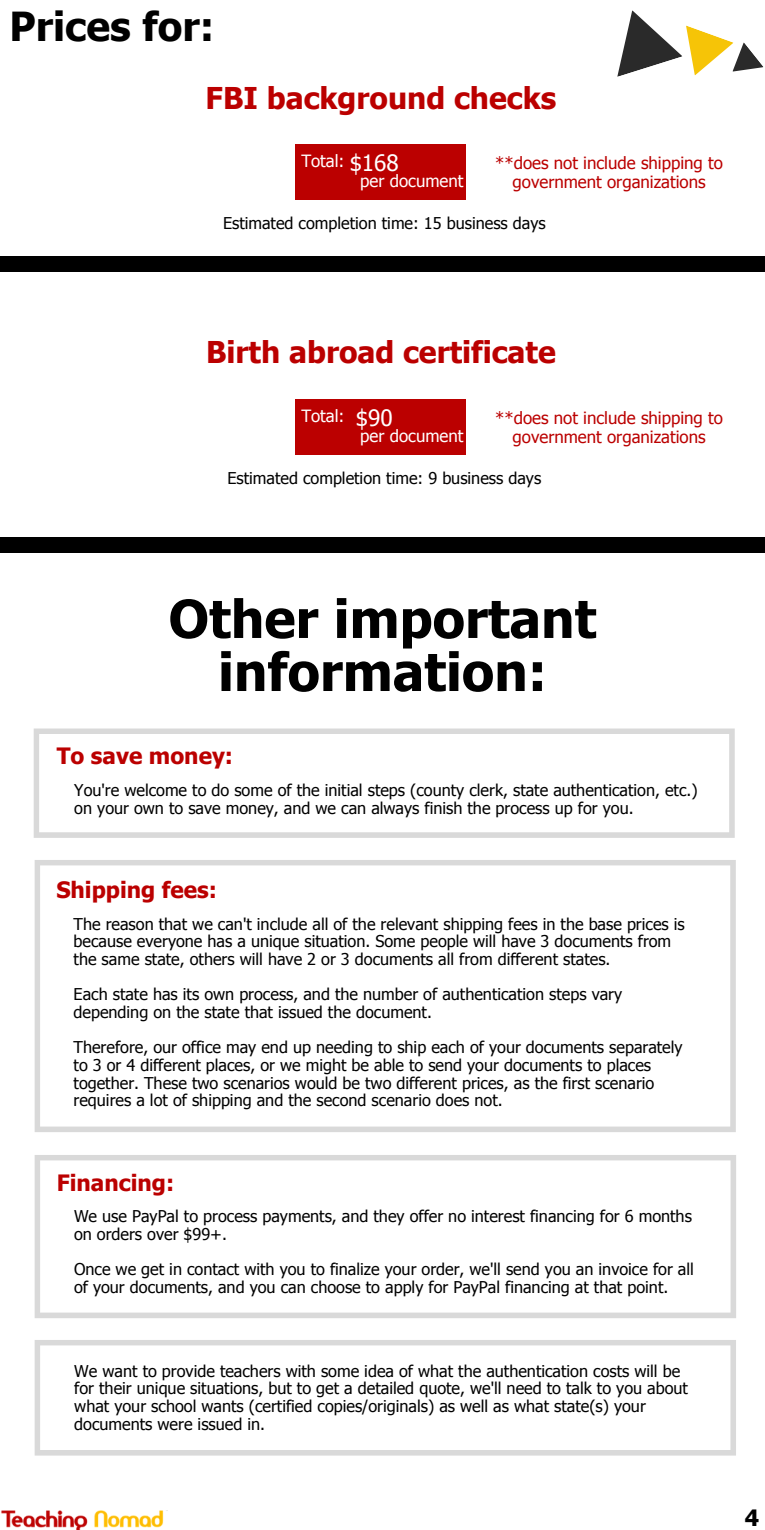
<style>
.page{position:relative;width:765px;height:1530px;background:#fff}
.page>*{position:absolute;margin:0;border:0;box-sizing:border-box;transform-origin:0 0}
.t1{font:700 52.5px/53px "Tahoma";color:#000;text-align:center}
.t2{font:700 40px "Tahoma";color:#000}
.t3{font:700 30px "Tahoma";color:#b00}
.t4{font:700 22.5px "Tahoma";color:#b00}
.t5{font:700 22.5px "Tahoma";color:#000}
.t6{font:16.88px/19.1px "Tahoma";color:#b00;text-align:center}
.t7{font:16.88px/20.1px "Tahoma";color:#fff}
.t8{font:16.25px/17.6px "Tahoma";color:#000}
.s1{font-size:22.5px}
</style>
<div class="page">
<div style="left:0;top:538px;width:765px;height:15px;background:#000"></div>
<div style="left:296px;top:144px;width:170px;height:56px;background:#b00"></div>
<svg style="left:35px;top:860px;width:701px;height:272px"></svg>
<svg style="left:35px;top:1155px;width:701px;height:163px"></svg>
<svg style="left:34px;top:729px;width:701px;height:109px"></svg>
<svg style="left:35px;top:1340px;width:701px;height:116px"></svg>
<img style="left:1px;top:1511px;width:163px;height:19px">
<svg style="left:617px;top:10px;width:147px;height:67px"></svg>
<div style="left:0;top:257px;width:765px;height:15px;background:#000"></div>
<div style="left:296px;top:399px;width:170px;height:56px;background:#b00"></div>
<h2 class="t2" style="left:10px;top:1px;width:206px">Prices for:</h2>
<h3 class="t3" style="left:206px;top:79px;width:352px">FBI background checks</h3>
<p class="t7" style="left:360px;top:151px;width:105px;text-indent:-59px">Total: <span class="s1">$168<br></span>per document</p>
<p class="t8" style="left:223px;top:214px;width:324px">Estimated completion time: 15 business days</p>
<p class="t6" style="left:495px;top:153px;width:229px">**does not include shipping to government organizations</p>
<h3 class="t3" style="left:206px;top:333px;width:351px">Birth abroad certificate</h3>
<p class="t7" style="left:360px;top:406px;width:105px;text-indent:-59px">Total: <span class="s1">$90<br></span>per document</p>
<p class="t8" style="left:227px;top:469px;width:315px">Estimated completion time: 9 business days</p>
<p class="t6" style="left:495px;top:408px;width:229px">**does not include shipping to government organizations</p>
<h1 class="t1" style="left:169px;top:591px;width:429px">Other important information:</h1>
<h3 class="t4" style="left:57px;top:741px;width:178px">To save money:</h3>
<p class="t8" style="left:74px;top:781px;width:625px">You're welcome to do some of the initial steps (county clerk, state authentication, etc.) on your own to save money, and we can always finish the process up for you.</p>
<h3 class="t4" style="left:56px;top:876px;width:162px">Shipping fees:</h3>
<p class="t8" style="left:74px;top:914px;width:613px">The reason that we can't include all of the relevant shipping fees in the base prices is because everyone has a unique situation. Some people will have 3 documents from the same state, others will have 2 or 3 documents all from different states.</p>
<p class="t8" style="left:74px;top:985px;width:550px">Each state has its own process, and the number of authentication steps vary depending on the state that issued the document.</p>
<p class="t8" style="left:74px;top:1038px;width:611px">Therefore, our office may end up needing to ship each of your documents separately to 3 or 4 different places, or we might be able to send your documents to places together. These two scenarios would be two different prices, as the first scenario requires a lot of shipping and the second scenario does not.</p>
<h3 class="t4" style="left:57px;top:1168px;width:119px">Financing:</h3>
<p class="t8" style="left:74px;top:1207px;width:619px">We use PayPal to process payments, and they offer no interest financing for 6 months on orders over $99+.</p>
<p class="t8" style="left:74px;top:1260px;width:621px">Once we get in contact with you to finalize your order, we'll send you an invoice for all of your documents, and you can choose to apply for PayPal financing at that point.</p>
<p class="t8" style="left:74px;top:1361px;width:615px">We want to provide teachers with some idea of what the authentication costs will be for their unique situations, but to get a detailed quote, we'll need to talk to you about what your school wants (certified copies/originals) as well as what state(s) your documents were issued in.</p>
<h3 class="t5" style="left:745px;top:1503px;width:16px">4</h3>
</div>
